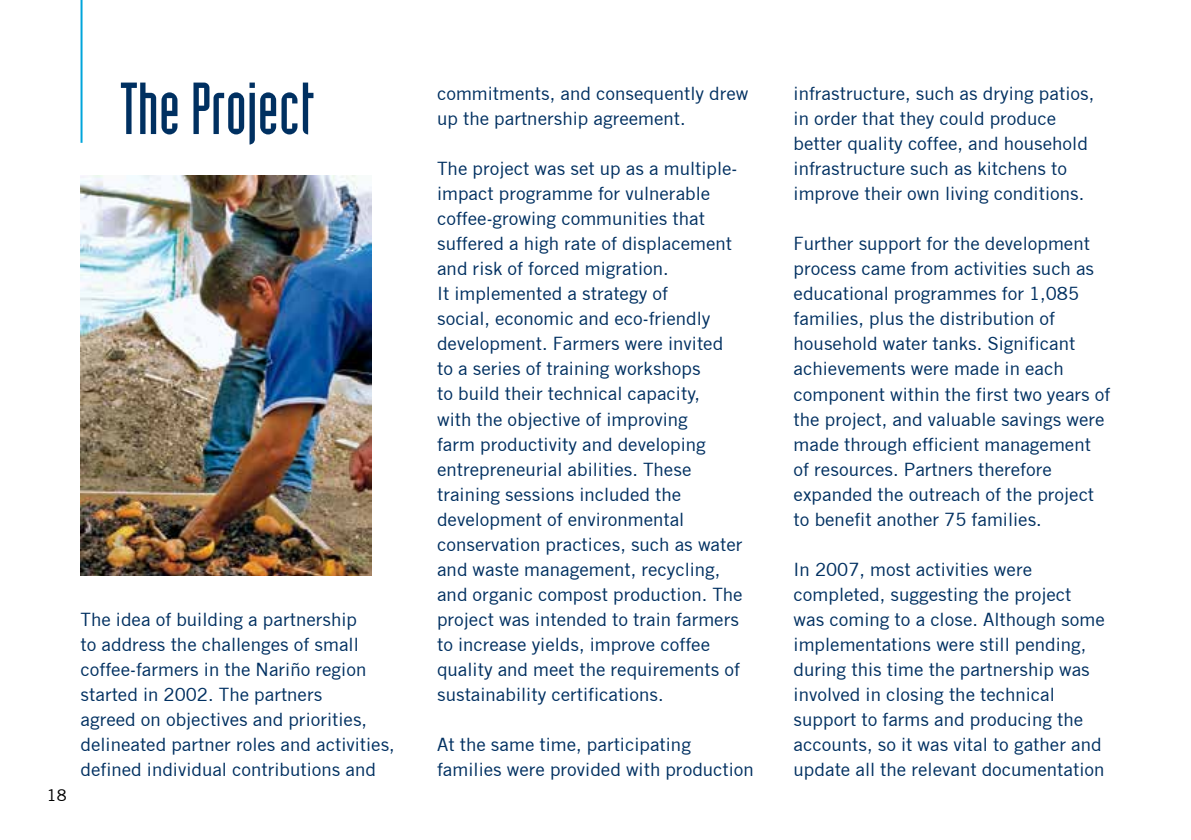
<style>
.page{position:relative;width:1191px;height:840px;background:#fff}
.page>*{position:absolute;margin:0;border:0;box-sizing:border-box;transform-origin:0 0}
.t1{font:72px "Industria Solid";color:#003061}
.t2{font:18px/25px "RS Merasmus Sans";color:#003061}
.t3{font:16px "RS Merasmus Sans";color:#000}
</style>
<div class="page">
<hr style="left:81px;top:0;width:2px;height:143px;background:#00a5db">
<img style="left:81px;top:175px;width:290px;height:400px">
<p class="t3" style="left:47px;top:785px;width:21px">18</p>
<h1 class="t1" style="left:120px;top:69px;width:195px">The Project</h1>
<p class="t2" style="left:437px;top:81px;width:313px">commitments, and consequently drew up the partnership agreement.</p>
<p class="t2" style="left:437px;top:156px;width:307px">The project was set up as a multiple&shy;impact programme for vulnerable coffee-growing communities that suffered a high rate of displacement and risk of forced migration.<br>I t implemented a strategy of<br>social, economic and eco-friendly development. Farmers were invited to a series of training workshops<br>to build their technical capacity,<br>with the objective of improving<br>farm productivity and developing entrepreneurial abilities. These training sessions included the development of environmental conservation practices, such as water and waste management, recycling, and organic compost production. The project was intended to train farmers to increase yields, improve coffee quality and meet the requirements of sustainability certifications.</p>
<p class="t2" style="left:437px;top:731px;width:318px">At the same time, participating families were provided with production</p>
<p class="t2" style="left:81px;top:606px;width:316px">The idea of building a partnership<br>to address the challenges of small coffee-farmers in the N ariño region started in 2002. The partners<br>agreed on objectives and priorities, delineated partner roles and activities, defined individual contributions and</p>
<p class="t2" style="left:793px;top:81px;width:302px">infrastructure, such as drying patios, in order that they could produce better quality coffee, and household infrastructure such as kitchens to improve their own living conditions.</p>
<p class="t2" style="left:793px;top:231px;width:318px">Further support for the development process came from activities such as educational programmes for 1,085 families, plus the distribution of household water tanks. Significant achievements were made in each component within the first two years of the project, and valuable savings were made through efficient management of resources. Partners therefore expanded the outreach of the project to benefit another 75 families.</p>
<p class="t2" style="left:793px;top:556px;width:313px">I n 2007, most activities were completed, suggesting the project was coming to a close. Although some implementations were still pending, during this time the partnership was involved in closing the technical support to farms and producing the accounts, so it was vital to gather and update all the relevant documentation</p>
</div>
